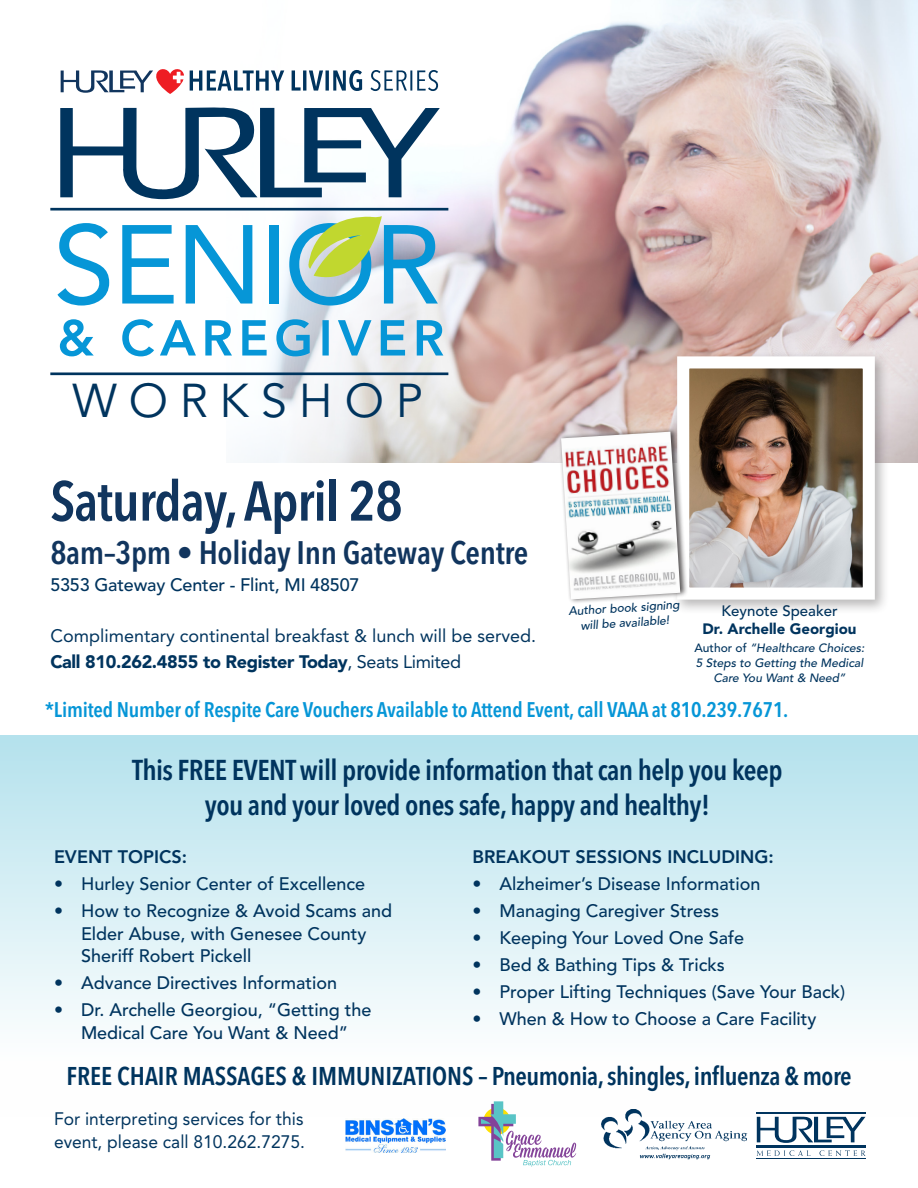
<style>
.page{position:relative;width:918px;height:1188px;background:#fff}
.page>*{position:absolute;margin:0;border:0;box-sizing:border-box;transform-origin:0 0}
.t1{font:600 condensed 55.5px "Avenir Next LT Pro";letter-spacing:-.02em;color:#11355e}
.t2{font:47.1px "Avenir LT Std";letter-spacing:.25em;color:#00345e}
.t3{font:600 condensed 32.25px "Avenir Next LT Pro";letter-spacing:-.01em;color:#11355e}
.t4{font:600 condensed 28.5px/34.2px "Avenir Next LT Pro";letter-spacing:-.02em;color:#00345e;text-align:center}
.t5{font:600 condensed 25.5px "Avenir Next LT Pro";letter-spacing:-.01em;color:#00345e}
.t6{font:600 condensed 21px "Avenir Next LT Pro";letter-spacing:-.01em;color:#0696d7}
.t7{font:500 18px/22.5px "Avenir LT Std";color:#00345e}
.t8{font:18px/23.4px "Avenir LT Std";color:#00345e}
.t9{font:900 18px "Avenir LT Std";letter-spacing:-.02em;color:#00345e}
.t10{font:800 18px "Avenir LT Std";color:#00345e}
.t11{font:900 15px "Avenir LT Std";letter-spacing:-.005em;color:#00345e}
.t12{font:500 15px "Avenir LT Std";letter-spacing:-.005em;color:#00345e}
.t13{font:italic 500 12px/15px "Avenir LT Std";color:#00345e;text-align:center}
.s1{font-weight:400}
.s2{font-style:normal}
</style>
<div class="page">
<img style="left:226px;top:0;width:692px;height:463px">
<div style="left:0;top:735px;width:918px;height:382px;background:linear-gradient(to bottom,#b6e2ed,#fff)"></div>
<hr style="left:50px;top:372px;width:398px;height:3px;background:#00345e">
<hr style="left:50px;top:208px;width:398px;height:3px;background:#00345e">
<svg style="left:60px;top:107px;width:380px;height:92px"></svg>
<svg style="left:57px;top:223px;width:52px;height:83px"></svg>
<svg style="left:122px;top:225px;width:52px;height:79px"></svg>
<svg style="left:186px;top:225px;width:66px;height:79px"></svg>
<div style="left:270px;top:225px;width:9px;height:79px;background:#0696d7"></div>
<svg style="left:289px;top:216px;width:149px;height:90px"></svg>
<svg style="left:60px;top:319px;width:383px;height:37px"></svg>
<svg style="left:757px;top:1150px;width:53px;height:6px"></svg>
<svg style="left:820px;top:1150px;width:45px;height:6px"></svg>
<svg style="left:757px;top:1116px;width:108px;height:27px"></svg>
<hr style="left:757px;top:1112px;width:109px;height:1px;background:#00345e">
<hr style="left:757px;top:1145px;width:109px;height:3px;background:#00345e">
<hr style="left:757px;top:1158px;width:109px;height:1px;background:#00345e">
<img style="left:597px;top:1109px;width:152px;height:51px">
<div style="left:672px;top:351px;width:218px;height:263px;background:#231f20;opacity:.32"></div>
<img style="left:690px;top:369px;width:172px;height:218px">
<div style="left:677px;top:356px;width:198px;height:244px;border:12px solid #fff"></div>
<svg style="left:61px;top:69px;width:123px;height:25px"></svg>
<svg style="left:190px;top:70px;width:248px;height:21px"></svg>
<div style="left:559px;top:427px;width:129px;height:177px;background:#231f20;opacity:.75"></div>
<img style="left:561px;top:432px;width:119px;height:167px">
<img style="left:346px;top:1119px;width:100px;height:33px">
<svg style="left:478px;top:1101px;width:98px;height:66px"></svg>
<p class="t2" style="left:73px;top:374px;width:352px">WORKSHOP</p>
<p class="t1" style="left:50px;top:467px;width:354px">Saturday, April 28</p>
<p class="t3" style="left:50px;top:533px;width:480px">8am–3pm • Holiday Inn Gateway Centre</p>
<p class="t7" style="left:50px;top:574px;width:311px">5353 Gateway Center - Flint, MI 48507</p>
<p class="t8" style="left:50px;top:625px;width:487px">Complimentary continental breakfast &amp; lunch will be served.</p>
<p class="t9" style="left:50px;top:651px;width:412px">Call 810.262.4855 to Register Today<span class="s1">, Seats Limited</span></p>
<p class="t6" style="left:45px;top:697px;width:745px">*Limited Number of Respite Care Vouchers Available to Attend Event, call VAAA at 810.239.7671.</p>
<p class="t13" style="left:568px;top:604px;width:113px;rotate:-4deg">Author book signing will be available!</p>
<p class="t12" style="left:722px;top:602px;width:118px">Keynote Speaker</p>
<p class="t11" style="left:703px;top:619px;width:155px">Dr. Archelle Georgiou</p>
<p class="t13" style="left:694px;top:640px;width:172px"><span class="s2">Author of</span> “Healthcare Choices:<br>5 Steps to Getting the Medical<br>Care You Want &amp; Need”</p>
<p class="t4" style="left:132px;top:753px;width:652px">This FREE EVENT will provide information that can help you keep you and your loved ones safe, happy and healthy!</p>
<p class="t10" style="left:54px;top:846px;width:135px">EVENT TOPICS:</p>
<p class="t7" style="left:54px;top:873px;width:313px">• Hurley Senior Center of Excellence</p>
<p class="t7" style="left:81px;top:900px;width:313px;text-indent:-27px">• How to Recognize &amp; Avoid Scams and<br>Elder Abuse, with Genesee County<br>Sheriff Robert Pickell</p>
<p class="t7" style="left:54px;top:972px;width:285px">• Advance Directives Information</p>
<p class="t7" style="left:54px;top:999px;width:319px;text-align:center">• Dr. Archelle Georgiou, “Getting the<br>Medical Care You Want &amp; Need”</p>
<p class="t10" style="left:472px;top:846px;width:303px">BREAKOUT SESSIONS INCLUDING:</p>
<p class="t7" style="left:472px;top:873px;width:290px">• Alzheimer’s Disease Information</p>
<p class="t7" style="left:472px;top:900px;width:248px">• Managing Caregiver Stress</p>
<p class="t7" style="left:472px;top:927px;width:273px">• Keeping Your Loved One Safe</p>
<p class="t7" style="left:472px;top:954px;width:254px">• Bed &amp; Bathing Tips &amp; Tricks</p>
<p class="t7" style="left:472px;top:981px;width:374px">• Proper Lifting Techniques (Save Your Back)</p>
<p class="t7" style="left:472px;top:1008px;width:346px">• When &amp; How to Choose a Care Facility</p>
<p class="t5" style="left:66px;top:1061px;width:787px">FREE CHAIR MASSAGES &amp; IMMUNIZATIONS – Pneumonia, shingles, influenza &amp; more</p>
<p class="t8" style="left:54px;top:1107px;width:253px">For interpreting services for this event, please call 810.262.7275.</p>
</div>
